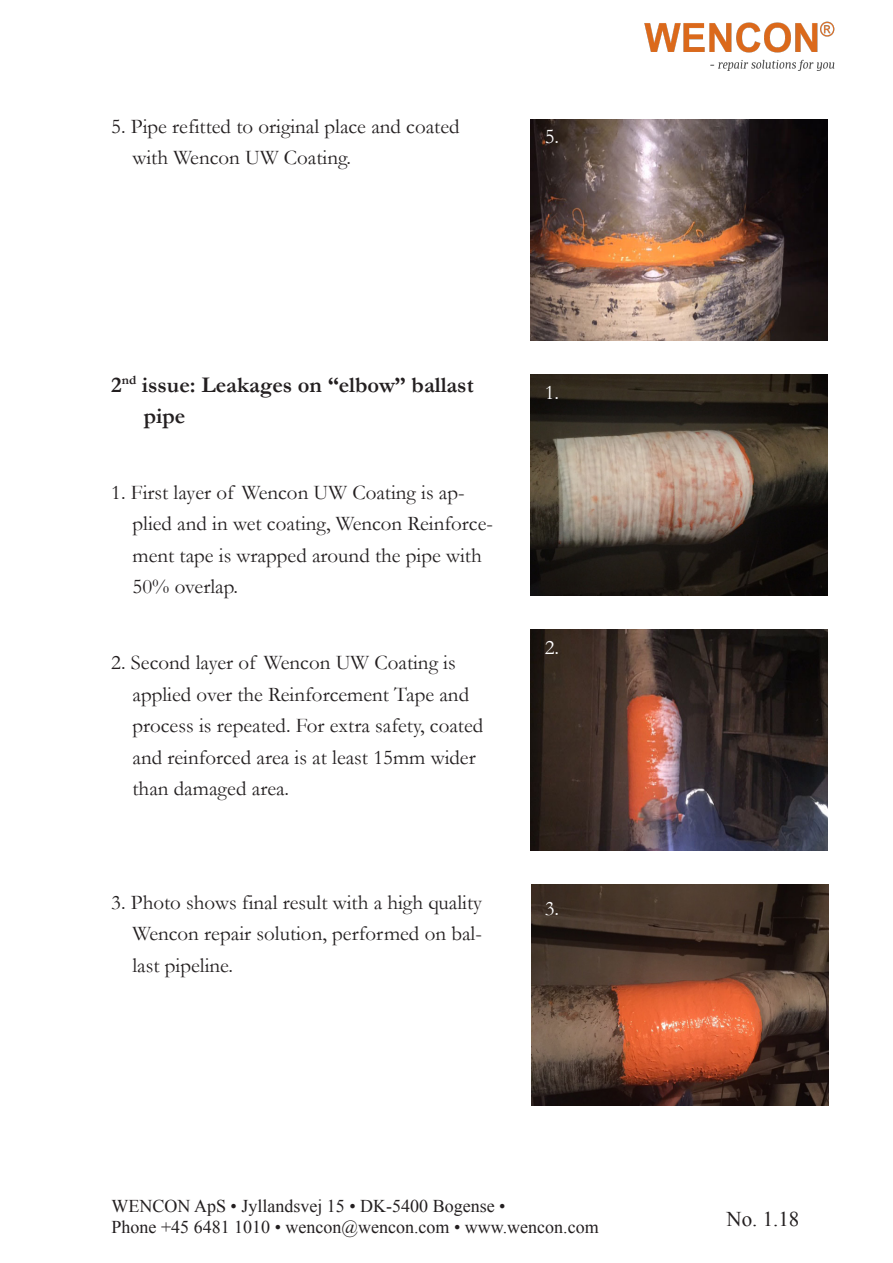
<style>
.page{position:relative;width:893px;height:1263px;background:#fff}
.page>*{position:absolute;margin:0;border:0;box-sizing:border-box;transform-origin:0 0}
.Brødtekst_indryk{font:700 22.5px/31.5px "Garamond";color:#231f20}
.Brødtekst_indryk-2{font:21px/31.5px "Garamond";color:#231f20}
.Brødtekst_bold_kursi{font:21px "Garamond";color:#fff}
.t1{font:21px "Times New Roman";color:#231f20}
.t2{font:18px/21.6px "Times New Roman";color:#231f20}
</style>
<div class="page">
<img style="left:645px;top:21px;width:190px;height:50px">
<img style="left:530px;top:374px;width:298px;height:221px">
<img style="left:530px;top:629px;width:298px;height:221px">
<img style="left:531px;top:884px;width:298px;height:222px">
<img style="left:530px;top:119px;width:298px;height:221px">
<p class="Brødtekst_indryk-2" style="left:132px;top:110px;width:329px;text-indent:-21px">5. Pipe refitted to original place and coated with Wencon UW Coating.</p>
<p class="Brødtekst_bold_kursi" style="left:545px;top:123px;width:16px">5.</p>
<p class="Brødtekst_indryk" style="left:144px;top:369px;width:331px;text-indent:-33px">2<sup>nd</sup> issue: Leakages on “elbow” ballast pipe</p>
<p class="Brødtekst_indryk-2" style="left:132px;top:476px;width:362px;text-indent:-21px">1. First layer of Wencon UW Coating is ap&shy;plied and in wet coating, Wencon Reinforce&shy;ment tape is wrapped around the pipe with 50% overlap.</p>
<p class="Brødtekst_indryk-2" style="left:132px;top:646px;width:352px;text-indent:-21px">2. Second layer of Wencon UW Coating is applied over the Reinforcement Tape and process is repeated. For extra safety, coated and reinforced area is at least 15mm wider than damaged area.</p>
<p class="Brødtekst_indryk-2" style="left:132px;top:886px;width:351px;text-align:justify;text-indent:-21px">3. Photo shows final result with a high quality Wencon repair solution, performed on bal&shy;last pipeline.</p>
<p class="Brødtekst_bold_kursi" style="left:545px;top:378px;width:16px">1.</p>
<p class="Brødtekst_bold_kursi" style="left:545px;top:633px;width:16px">2.</p>
<p class="Brødtekst_bold_kursi" style="left:545px;top:894px;width:16px">3.</p>
<p class="t2" style="left:112px;top:1194px;width:489px">WENCON ApS • Jyllandsvej 15 • DK-5400 Bogense •<br>Phone +45 6481 1010 • wencon@wencon.com • www.wencon.com</p>
<p class="t1" style="left:726px;top:1205px;width:74px">No. 1.18</p>
</div>
